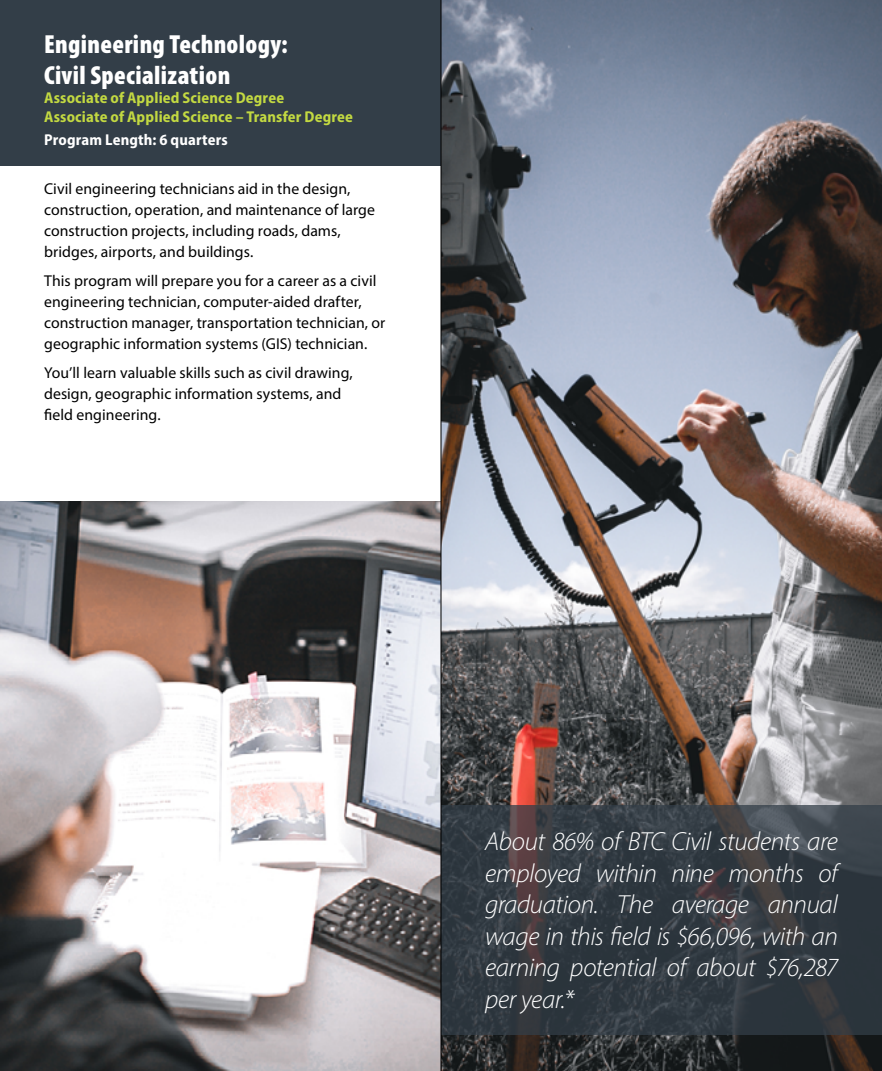
<style>
.page{position:relative;width:882px;height:1071px;background:#fff}
.page>*{position:absolute;margin:0;border:0;box-sizing:border-box;transform-origin:0 0}
.t1{font:italic 300 26.25px/31.5px "Myriad Pro";letter-spacing:-.015em;color:#fff;text-align:justify}
.t2{font:900 condensed 26.25px/31.5px "Myriad Pro";letter-spacing:.015em;color:#fff}
.t3{font:15.75px/21px "Myriad Pro";letter-spacing:.005em;color:#000}
.t4{font:700 semi-condensed 15.75px/18.9px "Myriad Pro";letter-spacing:.01em;color:#c3d941}
.t5{font:700 semi-condensed 15.75px "Myriad Pro";letter-spacing:.01em;color:#fff}
</style>
<div class="page">
<img style="left:0;top:501px;width:441px;height:570px">
<img style="left:442px;top:0;width:440px;height:1071px">
<div style="left:0;top:0;width:441px;height:165px;background:#333e48"></div>
<svg style="left:442px;top:805px;width:440px;height:230px;background:#343b42"></svg>
<hr style="left:441px;top:0;width:1px;height:1071px;background:#000">
<h1 class="t2" style="left:44px;top:28px;width:245px">Engineering Technology:<br>Civil Specialization</h1>
<p class="t4" style="left:44px;top:88px;width:310px">Associate of Applied Science Degree<br>Associate of Applied Science – Transfer Degree</p>
<p class="t5" style="left:44px;top:129px;width:185px">Program Length: 6 quarters</p>
<p class="t3" style="left:44px;top:178px;width:333px">Civil engineering technicians aid in the design, construction, operation, and maintenance of large construction projects, including roads, dams, bridges, airports, and buildings.</p>
<p class="t3" style="left:44px;top:270px;width:343px">This program will prepare you for a career as a civil engineering technician, computer-aided drafter, construction manager, transportation technician, or geographic information systems (GIS) technician.</p>
<p class="t3" style="left:44px;top:362px;width:310px">You’ll learn valuable skills such as civil drawing, design, geographic information systems, and field engineering.</p>
<h1 class="t1" style="left:485px;top:826px;width:354px">About 86% of BTC Civil students are employed within nine months of graduation. The average annual wage in this field is $66,096, with an earning potential of about $76,287 per year.*</h1>
</div>
